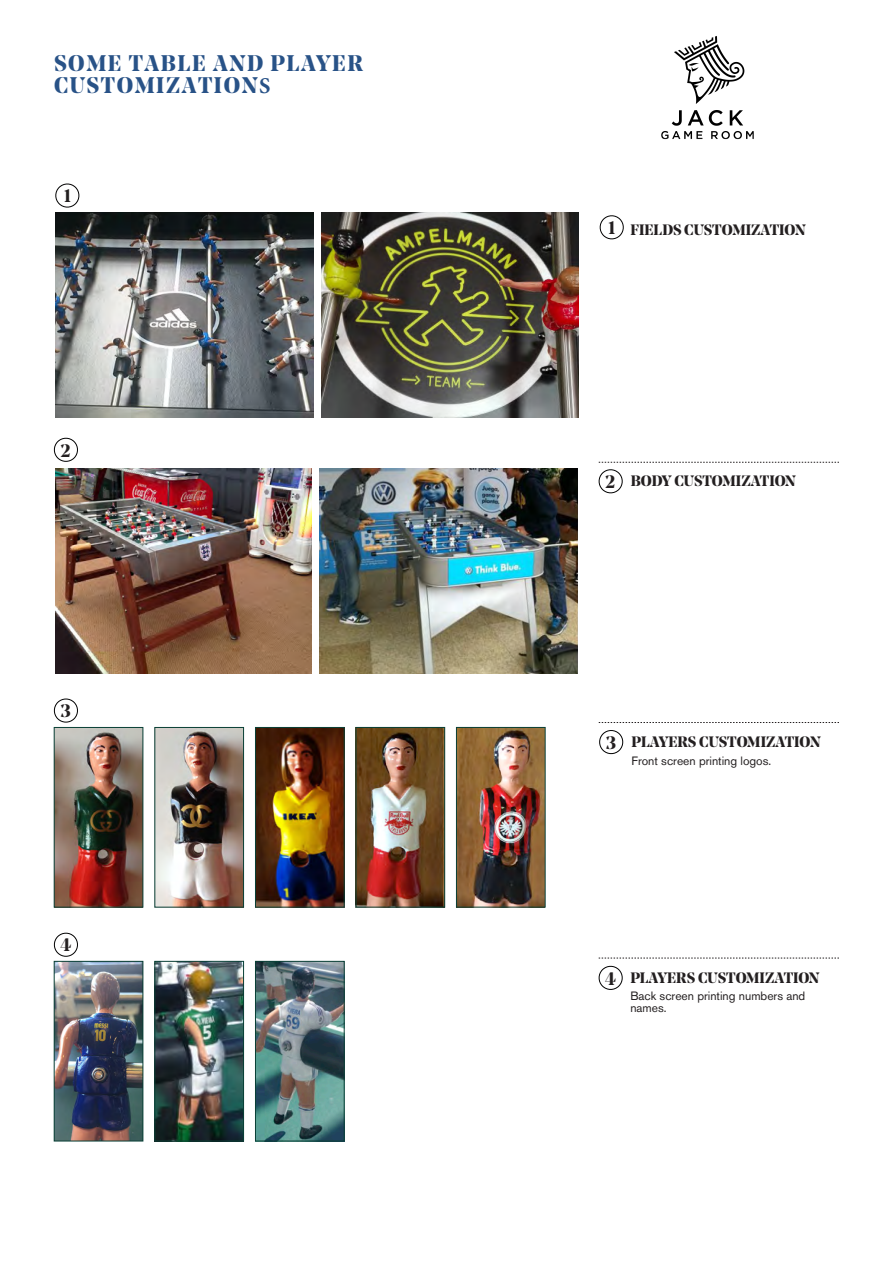
<style>
.page{position:relative;width:893px;height:1263px;background:#fff}
.page>*{position:absolute;margin:0;border:0;box-sizing:border-box;transform-origin:0 0}
.t1{font:700 22.5px/22.2px "Noe Display";letter-spacing:.07em;color:#285287}
.t2{font:700 18px "Noe Display";color:#231f20}
.t3{font:700 15px "Noe Display";color:#231f20}
.t4{font:12px/12px "Akzidenz Grotesk BQ";color:#231f20}
.s1{font-family:"Minion Pro"}
</style>
<div class="page">
<img style="left:55px;top:212px;width:258px;height:205px">
<img style="left:321px;top:212px;width:258px;height:205px">
<img style="left:55px;top:468px;width:257px;height:205px">
<img style="left:320px;top:468px;width:257px;height:205px">
<img style="left:358px;top:729px;width:85px;height:176px">
<div style="left:356px;top:727px;width:89px;height:180px;border:1px solid #094036"></div>
<img style="left:157px;top:729px;width:85px;height:176px">
<div style="left:155px;top:727px;width:89px;height:180px;border:1px solid #094036"></div>
<img style="left:257px;top:729px;width:85px;height:176px">
<div style="left:255px;top:727px;width:89px;height:180px;border:1px solid #094036"></div>
<img style="left:56px;top:729px;width:85px;height:176px">
<div style="left:54px;top:727px;width:89px;height:180px;border:1px solid #094036"></div>
<img style="left:157px;top:963px;width:85px;height:176px">
<div style="left:155px;top:961px;width:89px;height:180px;border:1px solid #094036"></div>
<img style="left:56px;top:963px;width:85px;height:176px">
<div style="left:54px;top:961px;width:89px;height:180px;border:1px solid #094036"></div>
<img style="left:257px;top:963px;width:85px;height:176px">
<div style="left:255px;top:961px;width:89px;height:180px;border:1px solid #094036"></div>
<img style="left:458px;top:729px;width:85px;height:176px">
<div style="left:456px;top:727px;width:89px;height:180px;border:1px solid #094036"></div>
<svg style="left:55px;top:183px;width:25px;height:25px"></svg>
<svg style="left:599px;top:215px;width:25px;height:25px"></svg>
<svg style="left:53px;top:437px;width:25px;height:25px"></svg>
<svg style="left:598px;top:462px;width:241px;height:32px"></svg>
<svg style="left:53px;top:698px;width:25px;height:25px"></svg>
<svg style="left:53px;top:932px;width:25px;height:25px"></svg>
<svg style="left:598px;top:958px;width:241px;height:32px"></svg>
<svg style="left:598px;top:722px;width:241px;height:33px"></svg>
<img style="left:661px;top:36px;width:93px;height:104px">
<p class="t1" style="left:54px;top:52px;width:311px">SOME TABLE AND PLAYER<br>CUSTOMIZATION<span class="s1">S</span></p>
<p class="t2" style="left:64px;top:184px;width:9px">1</p>
<p class="t2" style="left:61px;top:439px;width:12px">2</p>
<p class="t2" style="left:61px;top:699px;width:12px">3</p>
<p class="t2" style="left:60px;top:933px;width:12px">4</p>
<p class="t2" style="left:608px;top:216px;width:9px">1</p>
<p class="t3" style="left:630px;top:220px;width:177px">FIELDS CUSTOMIZATION</p>
<p class="t2" style="left:605px;top:470px;width:12px">2</p>
<p class="t3" style="left:631px;top:471px;width:167px">BODY CUSTOMIZATION</p>
<p class="t2" style="left:606px;top:731px;width:12px">3</p>
<p class="t3" style="left:631px;top:732px;width:191px">PLAYERS CUSTOMIZATION</p>
<p class="t4" style="left:631px;top:755px;width:141px">Front screen printing logos.</p>
<p class="t2" style="left:605px;top:967px;width:12px">4</p>
<p class="t3" style="left:630px;top:968px;width:191px">PLAYERS CUSTOMIZATION</p>
<p class="t4" style="left:630px;top:990px;width:177px">Back screen printing numbers and names.</p>
</div>
